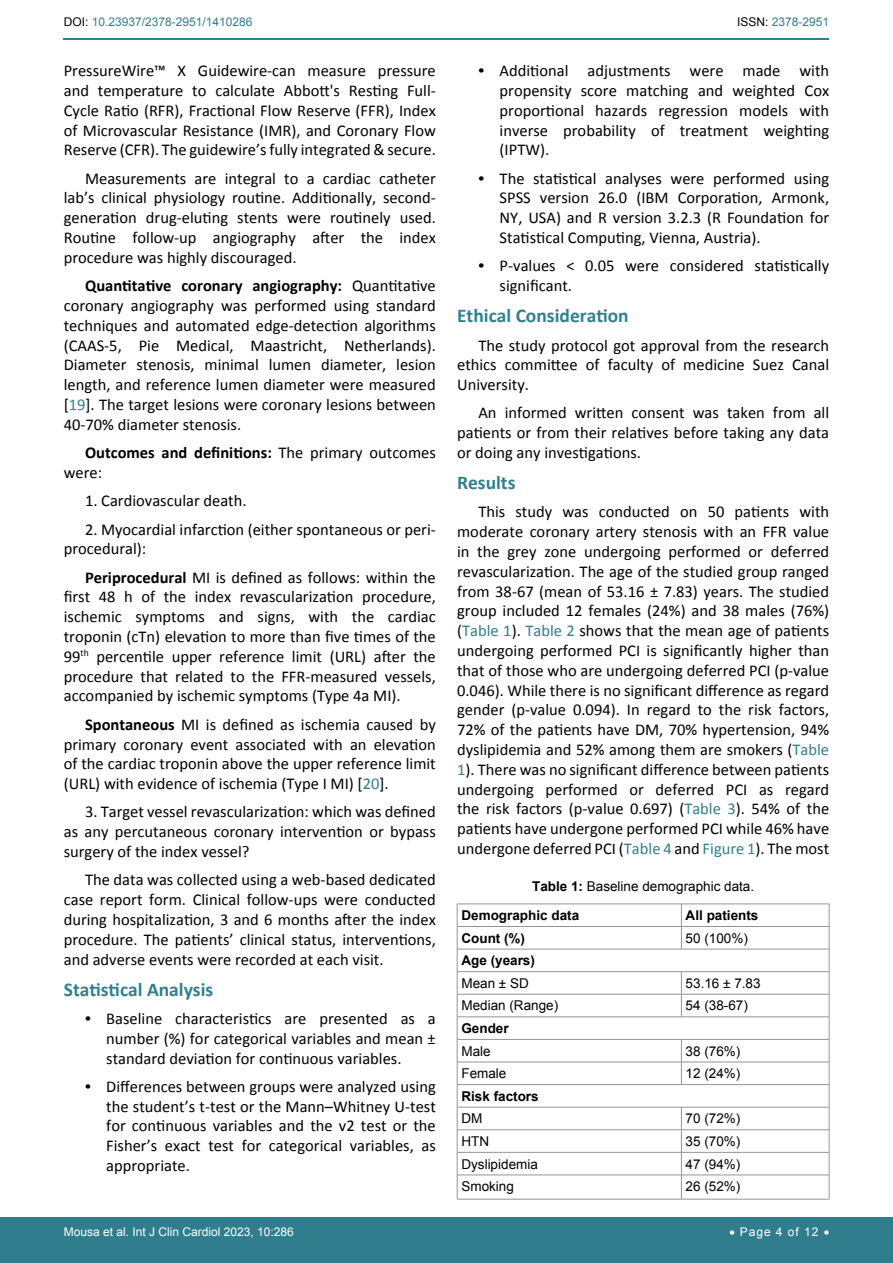
<style>
.page{position:relative;width:893px;height:1263px;background:#fff}
.page>*{position:absolute;margin:0;border:0;box-sizing:border-box;transform-origin:0 0}
.t1{font:700 19.5px "Calibri";color:#30808d}
.t2{font:16.5px/19.8px "Calibri";color:#000;text-align:justify}
.t3{font:700 16.5px/19.8px "Calibri";color:#000}
.t4{font:13.5px/29px "Arial";color:#000}
.t5{font:700 13.5px "Arial";color:#000}
.t6{font:12px "Arial";color:#fff}
.t7{font:12px "Arial";color:#30808d}
.s1{color:#000}
.s2{font-weight:700}
.s3{color:#30808d}
.s4{font-weight:400}
.s5{font-family:"Times New Roman";font-weight:700}
</style>
<div class="page">
<div style="left:0;top:1217px;width:893px;height:46px;background:#307d8d"></div>
<hr style="left:64px;top:38px;width:765px;height:2px;background:#30808d">
<svg style="left:458px;top:905px;width:371px;height:294px"></svg>
<hr style="left:457px;top:904px;width:224px;height:1px;background:#939598">
<hr style="left:681px;top:904px;width:148px;height:1px;background:#939598">
<hr style="left:457px;top:926px;width:224px;height:1px;background:#939598">
<hr style="left:681px;top:926px;width:148px;height:1px;background:#939598">
<svg style="left:681px;top:905px;width:1px;height:44px"></svg>
<hr style="left:457px;top:949px;width:224px;height:1px;background:#939598">
<hr style="left:681px;top:949px;width:148px;height:1px;background:#939598">
<hr style="left:457px;top:971px;width:224px;height:1px;background:#939598">
<hr style="left:681px;top:971px;width:148px;height:1px;background:#939598">
<hr style="left:457px;top:994px;width:224px;height:1px;background:#939598">
<hr style="left:681px;top:994px;width:148px;height:1px;background:#939598">
<svg style="left:681px;top:972px;width:1px;height:44px"></svg>
<hr style="left:457px;top:1016px;width:224px;height:1px;background:#939598">
<hr style="left:681px;top:1016px;width:148px;height:1px;background:#939598">
<hr style="left:457px;top:1039px;width:224px;height:1px;background:#939598">
<hr style="left:681px;top:1039px;width:148px;height:1px;background:#939598">
<hr style="left:457px;top:1062px;width:224px;height:1px;background:#939598">
<hr style="left:681px;top:1062px;width:148px;height:1px;background:#939598">
<svg style="left:681px;top:1039px;width:1px;height:45px"></svg>
<hr style="left:457px;top:1084px;width:224px;height:1px;background:#939598">
<hr style="left:681px;top:1084px;width:148px;height:1px;background:#939598">
<hr style="left:457px;top:1107px;width:224px;height:1px;background:#939598">
<hr style="left:681px;top:1107px;width:148px;height:1px;background:#939598">
<hr style="left:457px;top:1129px;width:224px;height:1px;background:#939598">
<hr style="left:681px;top:1129px;width:148px;height:1px;background:#939598">
<hr style="left:457px;top:1152px;width:224px;height:1px;background:#939598">
<hr style="left:681px;top:1152px;width:148px;height:1px;background:#939598">
<hr style="left:457px;top:1175px;width:224px;height:1px;background:#939598">
<svg style="left:457px;top:904px;width:1px;height:295px"></svg>
<hr style="left:681px;top:1175px;width:148px;height:1px;background:#939598">
<svg style="left:681px;top:1107px;width:1px;height:92px"></svg>
<svg style="left:829px;top:904px;width:1px;height:295px"></svg>
<hr style="left:457px;top:1199px;width:224px;height:1px;background:#939598">
<hr style="left:681px;top:1199px;width:148px;height:1px;background:#939598">
<p class="t7" style="left:64px;top:14px;width:190px"><span class="s1">DOI:</span> 10.23937/2378-2951/1410286</p>
<p class="t7" style="left:737px;top:14px;width:94px"><span class="s1">ISSN:</span> 2378-2951</p>
<p class="t2" style="left:64px;top:61px;width:374px">PressureWire™ X Guidewire-can measure pressure and temperature to calculate Abbott's Resting Full-Cycle Ratio (RFR), Fractional Flow Reserve (FFR), Index of Microvascular Resistance (IMR), and Coronary Flow Reserve (CFR). The guidewire’s fully integrated &amp; secure.</p>
<p class="t2" style="left:64px;top:168px;width:374px;text-indent:21px">Measurements are integral to a cardiac catheter lab’s clinical physiology routine. Additionally, second&shy;generation drug-eluting stents were routinely used.<br>Routine follow-up angiography after the index procedure was highly discouraged.</p>
<p class="t2" style="left:64px;top:276px;width:374px;text-indent:21px"><span class="s2">Quantitative coronary angiography:</span> Quantitative coronary angiography was performed using standard techniques and automated edge-detection algorithms (CAAS-5, Pie Medical, Maastricht, Netherlands).<br>Diameter stenosis, minimal lumen diameter, lesion length, and reference lumen diameter were measured [<span class="s3">19</span>]. The target lesions were coronary lesions between 40-70% diameter stenosis.</p>
<p class="t3" style="left:64px;top:443px;width:374px;text-indent:21px">Outcomes and definitions: <span class="s4">The primary outcomes were:</span></p>
<p class="t2" style="left:85px;top:491px;width:163px">1. Cardiovascular death.</p>
<p class="t2" style="left:64px;top:519px;width:374px;text-indent:21px">2. Myocardial infarction (either spontaneous or peri&shy;procedural):</p>
<p class="t2" style="left:64px;top:567px;width:374px;text-indent:21px"><span class="s2">Periprocedural</span> MI is defined as follows: within the first 48 h of the index revascularization procedure, ischemic symptoms and signs, with the cardiac troponin (cTn) elevation to more than five times of the 99<sup>th</sup> percentile upper reference limit (URL) after the procedure that related to the FFR-measured vessels, accompanied by ischemic symptoms (Type 4a MI).</p>
<p class="t2" style="left:64px;top:714px;width:374px;text-indent:21px"><span class="s2">Spontaneous</span> MI is defined as ischemia caused by primary coronary event associated with an elevation of the cardiac troponin above the upper reference limit (URL) with evidence of ischemia (Type I MI) [<span class="s3">20</span>].</p>
<p class="t2" style="left:64px;top:802px;width:374px;text-indent:21px">3. Target vessel revascularization: which was defined as any percutaneous coronary intervention or bypass surgery of the index vessel?</p>
<p class="t2" style="left:64px;top:870px;width:374px;text-indent:21px">The data was collected using a web-based dedicated case report form. Clinical follow-ups were conducted during hospitalization, 3 and 6 months after the index procedure. The patients’ clinical status, interventions, and adverse events were recorded at each visit.</p>
<p class="t1" style="left:64px;top:977px;width:151px">Statistical Analysis</p>
<p class="t2" style="left:106px;top:1008px;width:331px;text-indent:-21px"><span class="s5">•</span> Baseline characteristics are presented as a number (%) for categorical variables and mean ± standard deviation for continuous variables.</p>
<p class="t2" style="left:106px;top:1076px;width:331px;text-indent:-21px"><span class="s5">•</span> Differences between groups were analyzed using the student’s t-test or the Mann–Whitney U-test for continuous variables and the v2 test or the Fisher’s exact test for categorical variables, as appropriate.</p>
<p class="t2" style="left:500px;top:61px;width:331px;text-indent:-21px"><span class="s5">•</span> Additional adjustments were made with propensity score matching and weighted Cox proportional hazards regression models with inverse probability of treatment weighting (IPTW).</p>
<p class="t2" style="left:500px;top:168px;width:331px;text-indent:-21px"><span class="s5">•</span> The statistical analyses were performed using SPSS version 26.0 (IBM Corporation, Armonk, NY, USA) and R version 3.2.3 (R Foundation for Statistical Computing, Vienna, Austria).</p>
<p class="t2" style="left:500px;top:256px;width:331px;text-indent:-21px"><span class="s5">•</span> P-values &lt; 0.05 were considered statistically significant.</p>
<p class="t1" style="left:457px;top:303px;width:173px">Ethical Consideration</p>
<p class="t2" style="left:457px;top:335px;width:374px;text-indent:21px">The study protocol got approval from the research ethics committee of faculty of medicine Suez Canal University.</p>
<p class="t2" style="left:457px;top:403px;width:374px;text-indent:21px">An informed written consent was taken from all patients or from their relatives before taking any data or doing any investigations.</p>
<p class="t1" style="left:457px;top:470px;width:60px">Results</p>
<p class="t2" style="left:457px;top:502px;width:374px;text-indent:21px">This study was conducted on 50 patients with moderate coronary artery stenosis with an FFR value in the grey zone undergoing performed or deferred revascularization. The age of the studied group ranged from 38-67 (mean of 53.16 ± 7.83) years. The studied group included 12 females (24%) and 38 males (76%) (<span class="s3">Table 1</span>). <span class="s3">Table 2</span> shows that the mean age of patients undergoing performed PCI is significantly higher than that of those who are undergoing deferred PCI (p-value 0.046). While there is no significant difference as regard gender (p-value 0.094). In regard to the risk factors, 72% of the patients have DM, 70% hypertension, 94% dyslipidemia and 52% among them are smokers (<span class="s3">Table 1</span>). There was no significant difference between patients undergoing performed or deferred PCI as regard the risk factors (p-value 0.697) (<span class="s3">Table 3</span>). 54% of the patients have undergone performed PCI while 46% have undergone deferred PCI (<span class="s3">Table 4</span> and <span class="s3">Figure 1</span>). The most</p>
<p class="t4" style="left:461px;top:872px;width:294px;text-indent:71px"><span class="s2">Table 1:</span> Baseline demographic data.<br><span class="s2">Demographic data</span></p>
<p class="t5" style="left:686px;top:906px;width:74px">All patients</p>
<p class="t5" style="left:461px;top:929px;width:65px">Count (%)</p>
<p class="t4" style="left:686px;top:924px;width:64px">50 (100%)</p>
<p class="t5" style="left:461px;top:951px;width:75px">Age (years)</p>
<p class="t4" style="left:461px;top:969px;width:69px">Mean ± SD</p>
<p class="t4" style="left:686px;top:969px;width:76px">53.16 ± 7.83</p>
<p class="t4" style="left:461px;top:991px;width:98px">Median (Range)</p>
<p class="t4" style="left:686px;top:991px;width:64px">54 (38-67)</p>
<p class="t5" style="left:461px;top:1019px;width:49px">Gender</p>
<p class="t4" style="left:461px;top:1036px;width:31px">Male</p>
<p class="t4" style="left:686px;top:1036px;width:56px">38 (76%)</p>
<p class="t4" style="left:461px;top:1059px;width:47px">Female</p>
<p class="t4" style="left:686px;top:1059px;width:56px">12 (24%)</p>
<p class="t5" style="left:461px;top:1087px;width:79px">Risk factors</p>
<p class="t4" style="left:461px;top:1104px;width:22px">DM</p>
<p class="t4" style="left:686px;top:1104px;width:56px">70 (72%)</p>
<p class="t4" style="left:461px;top:1127px;width:29px">HTN</p>
<p class="t4" style="left:686px;top:1127px;width:56px">35 (70%)</p>
<p class="t4" style="left:461px;top:1149px;width:78px">Dyslipidemia</p>
<p class="t4" style="left:686px;top:1149px;width:56px">47 (94%)</p>
<p class="t4" style="left:461px;top:1172px;width:54px">Smoking</p>
<p class="t4" style="left:686px;top:1172px;width:56px">26 (52%)</p>
<p class="t6" style="left:64px;top:1223px;width:232px">Mousa et al. Int J Clin Cardiol 2023, 10:286</p>
<p class="t6" style="left:729px;top:1223px;width:101px">• Page 4 of 12 •</p>
</div>
